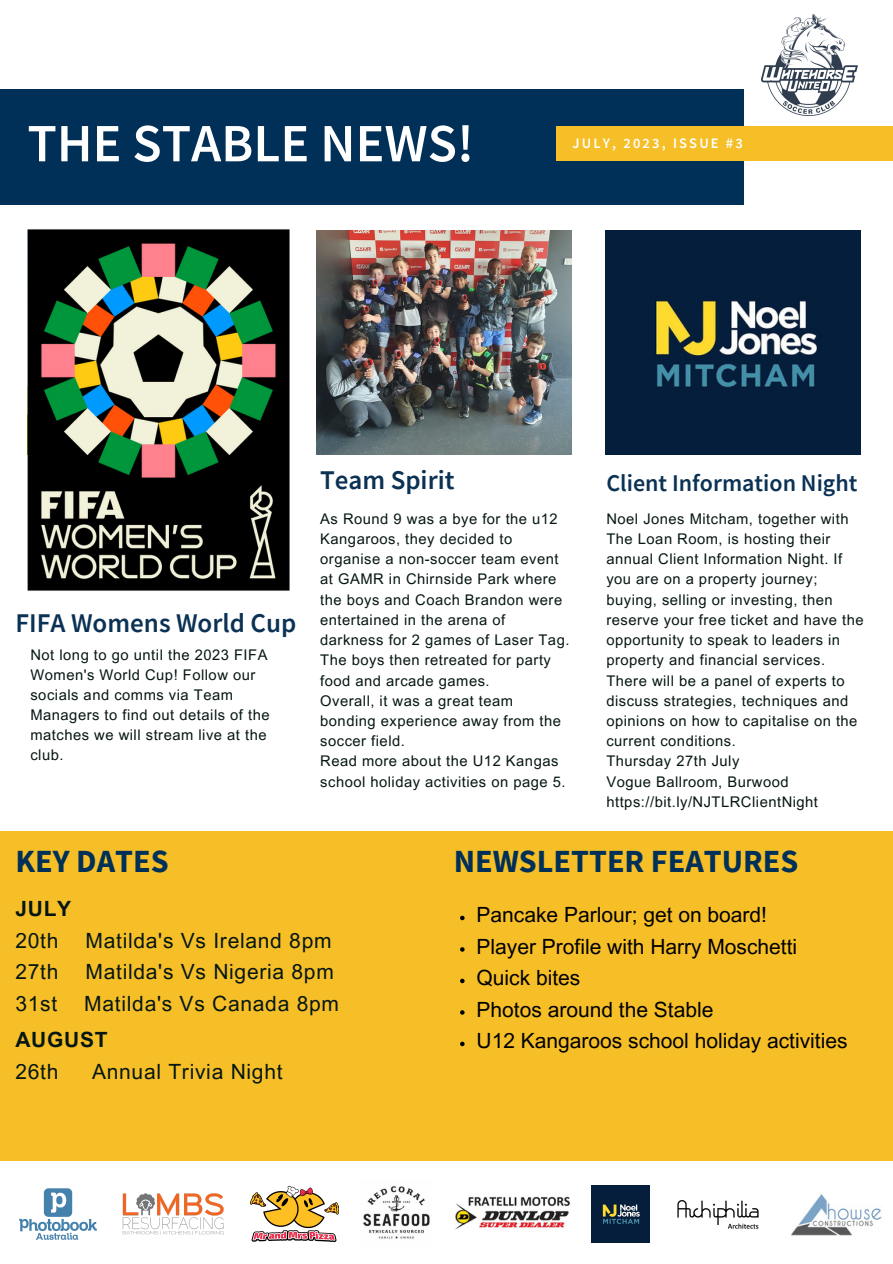
<style>
.page{position:relative;width:893px;height:1264px;background:#fff}
.page>*{position:absolute;margin:0;border:0;box-sizing:border-box;transform-origin:0 0}
.t1{font:600 53.85px "Source Sans Pro";color:#fff}
.t2{font:700 32.25px "Source Sans Pro";color:#003057}
.t3{font:600 27px "Source Sans Pro";color:#0b3254}
.t4{font:600 24px "Source Sans Pro";color:#0b3254}
.t5{font:21px "Arial MT Pro";color:#000}
.t6{font:21px "Arial MT Pro";letter-spacing:.035em;color:#051613}
.t7{font:700 21px "Arial MT Pro";letter-spacing:.035em;color:#051613}
.t8{font:14.7px/20.2px "Arial MT Pro";letter-spacing:.035em;color:#051613}
.t9{font:600 14.4px "Source Sans Pro";letter-spacing:.15em;color:#fff}
</style>
<div class="page">
<div style="left:0;top:89px;width:744px;height:116px;background:#003057"></div>
<div style="left:557px;top:127px;width:335px;height:34px;background:#f6bf27"></div>
<img style="left:493px;top:231px;width:78px;height:223px">
<img style="left:605px;top:231px;width:255px;height:223px">
<img style="left:27px;top:229px;width:466px;height:362px">
<img style="left:761px;top:15px;width:96px;height:101px">
<div style="left:0;top:831px;width:892px;height:329px;background:#f6bf27"></div>
<img style="left:19px;top:1188px;width:78px;height:52px">
<img style="left:250px;top:1186px;width:88px;height:55px">
<img style="left:122px;top:1193px;width:102px;height:42px">
<img style="left:455px;top:1196px;width:115px;height:34px">
<img style="left:363px;top:1186px;width:67px;height:53px">
<img style="left:591px;top:1185px;width:58px;height:57px">
<img style="left:677px;top:1200px;width:82px;height:29px">
<img style="left:791px;top:1194px;width:91px;height:41px">
<svg style="left:460px;top:915px;width:4px;height:5px"></svg>
<svg style="left:460px;top:947px;width:4px;height:4px"></svg>
<svg style="left:460px;top:978px;width:4px;height:5px"></svg>
<svg style="left:460px;top:1010px;width:4px;height:4px"></svg>
<svg style="left:460px;top:1041px;width:4px;height:5px"></svg>
<p class="t1" style="left:27px;top:108px;width:448px">THE STABLE NEWS!</p>
<p class="t9" style="left:572px;top:134px;width:172px">JULY, 2023, ISSUE #3</p>
<p class="t3" style="left:15px;top:605px;width:282px">FIFA Womens World Cup</p>
<p class="t8" style="left:30px;top:647px;width:241px;line-height:19.8px">Not long to go until the 2023 FIFA<br>Women's World Cup! Follow our socials and comms via Team<br>Managers to find out details of the matches we will stream live at the club.</p>
<p class="t3" style="left:320px;top:462px;width:136px">Team Spirit</p>
<p class="t4" style="left:606px;top:468px;width:252px">Client Information Night</p>
<p class="t8" style="left:320px;top:510px;width:251px">As Round 9 was a bye for the u12<br>Kangaroos, they decided to organise a non-soccer team event at GAMR in Chirnside Park where the boys and Coach Brandon were entertained in the arena of darkness for 2 games of Laser Tag.<br>The boys then retreated for party food and arcade games.</p>
<p class="t8" style="left:320px;top:692px;width:242px">Overall, it was a great team bonding experience away from the soccer field.</p>
<p class="t8" style="left:320px;top:753px;width:247px">Read more about the U12 Kangas school holiday activities on page 5.</p>
<p class="t8" style="left:606px;top:510px;width:259px">Noel Jones Mitcham, together with The Loan Room, is hosting their annual Client Information Night. If you are on a property journey; buying, selling or investing, then reserve your free ticket and have the opportunity to speak to leaders in property and financial services.<br>There will be a panel of experts to discuss strategies, techniques and opinions on how to capitalise on the current conditions.</p>
<p class="t8" style="left:606px;top:753px;width:134px">Thursday 27th July</p>
<p class="t8" style="left:606px;top:773px;width:184px">Vogue Ballroom, Burwood</p>
<p class="t8" style="left:606px;top:793px;width:213px">https://bit.ly/NJTLRClientNight</p>
<p class="t2" style="left:15px;top:840px;width:155px">KEY DATES</p>
<p class="t2" style="left:453px;top:840px;width:346px">NEWSLETTER FEATURES</p>
<p class="t5" style="left:476px;top:907px;width:292px">Pancake Parlour; get on board!</p>
<p class="t5" style="left:476px;top:938px;width:322px">Player Profile with Harry Moschetti</p>
<p class="t5" style="left:476px;top:970px;width:105px">Quick bites</p>
<p class="t5" style="left:476px;top:1001px;width:238px">Photos around the Stable</p>
<p class="t5" style="left:476px;top:1033px;width:372px">U12 Kangaroos school holiday activities</p>
<p class="t7" style="left:15px;top:900px;width:57px">JULY</p>
<p class="t6" style="left:15px;top:932px;width:45px">20th</p>
<p class="t6" style="left:85px;top:932px;width:247px">Matilda's Vs Ireland 8pm</p>
<p class="t6" style="left:15px;top:964px;width:45px">27th</p>
<p class="t6" style="left:85px;top:964px;width:250px">Matilda's Vs Nigeria 8pm</p>
<p class="t6" style="left:15px;top:995px;width:43px">31st</p>
<p class="t6" style="left:84px;top:995px;width:256px">Matilda's Vs Canada 8pm</p>
<p class="t7" style="left:15px;top:1032px;width:94px">AUGUST</p>
<p class="t6" style="left:15px;top:1063px;width:45px">26th</p>
<p class="t6" style="left:92px;top:1063px;width:192px">Annual Trivia Night</p>
</div>
